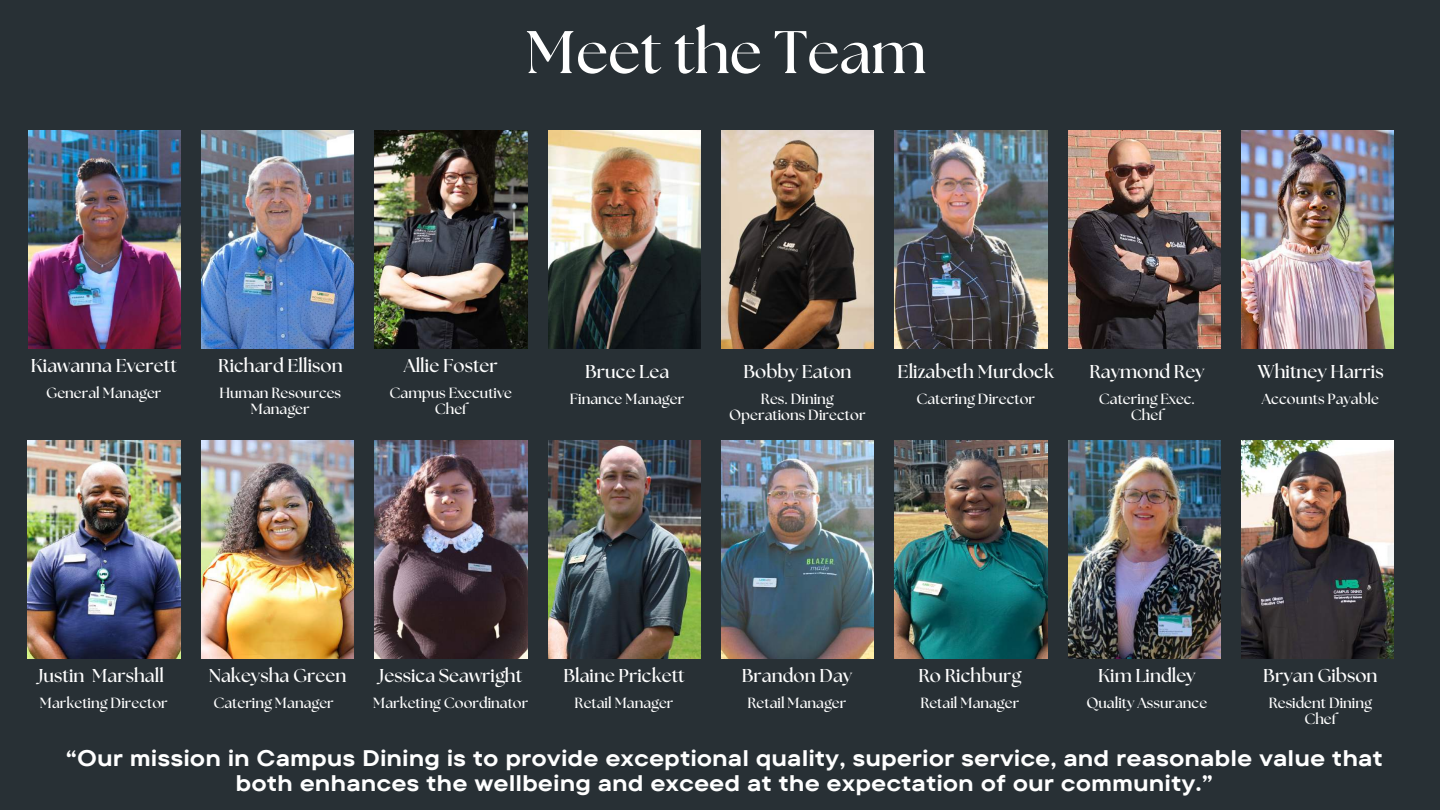
<style>
.page{position:relative;width:1440px;height:810px;background:#283035}
.page>*{position:absolute;margin:0;border:0;box-sizing:border-box;transform-origin:0 0}
.t1{font:700 60px "The Seasons";color:#fff}
.t2{font:700 22.5px/24.8px "TT Commons Pro Exp";color:#fff;text-align:center}
.t3{font:700 18.6px "The Seasons";color:#fff}
.t4{font:700 14.7px/16.1px "The Seasons";color:#fff;text-align:center}
</style>
<div class="page">
<img style="left:28px;top:131px;width:152px;height:217px">
<img style="left:202px;top:131px;width:152px;height:217px">
<img style="left:375px;top:131px;width:152px;height:217px">
<img style="left:548px;top:131px;width:152px;height:217px">
<img style="left:722px;top:131px;width:152px;height:217px">
<img style="left:28px;top:441px;width:152px;height:217px">
<img style="left:202px;top:441px;width:152px;height:217px">
<img style="left:375px;top:441px;width:152px;height:217px">
<img style="left:548px;top:441px;width:152px;height:217px">
<img style="left:721px;top:441px;width:153px;height:217px">
<img style="left:895px;top:131px;width:152px;height:217px">
<img style="left:1068px;top:131px;width:152px;height:217px">
<img style="left:895px;top:441px;width:152px;height:217px">
<img style="left:1068px;top:441px;width:152px;height:217px">
<img style="left:1242px;top:131px;width:152px;height:217px">
<img style="left:1242px;top:441px;width:152px;height:217px">
<h1 class="t1" style="left:526px;top:25px;width:402px">Meet the Team</h1>
<p class="t3" style="left:31px;top:357px;width:148px">Kiawanna Everett</p>
<p class="t4" style="left:46px;top:386px;width:117px">General Manager</p>
<p class="t3" style="left:218px;top:357px;width:126px">Richard Ellison</p>
<p class="t4" style="left:219px;top:386px;width:123px">Human Resources<br>Manager</p>
<p class="t3" style="left:404px;top:357px;width:96px">Allie Foster</p>
<p class="t4" style="left:390px;top:386px;width:124px">Campus Executive<br>Chef</p>
<p class="t3" style="left:585px;top:363px;width:86px">Bruce Lea</p>
<p class="t4" style="left:570px;top:392px;width:116px">Finance Manager</p>
<p class="t3" style="left:743px;top:363px;width:110px">Bobby Eaton</p>
<p class="t4" style="left:729px;top:392px;width:138px">Res. Dining<br>Operations Director</p>
<p class="t3" style="left:898px;top:363px;width:158px">Elizabeth Murdock</p>
<p class="t4" style="left:916px;top:392px;width:120px">Catering Director</p>
<p class="t3" style="left:1089px;top:363px;width:117px">Raymond Rey</p>
<p class="t4" style="left:1099px;top:392px;width:98px">Catering Exec.<br>Chef</p>
<p class="t3" style="left:1257px;top:363px;width:128px">Whitney Harris</p>
<p class="t4" style="left:1262px;top:392px;width:119px">Accounts Payable</p>
<p class="t3" style="left:38px;top:667px;width:127px">Justin Marshall</p>
<p class="t4" style="left:40px;top:696px;width:130px">Marketing Director</p>
<p class="t3" style="left:209px;top:667px;width:139px">Nakeysha Green</p>
<p class="t4" style="left:213px;top:696px;width:122px">Catering Manager</p>
<p class="t3" style="left:379px;top:667px;width:145px">Jessica Seawright</p>
<p class="t4" style="left:373px;top:696px;width:157px">Marketing Coordinator</p>
<p class="t3" style="left:1098px;top:667px;width:99px">Kim Lindley</p>
<p class="t4" style="left:1086px;top:696px;width:122px">Quality Assurance</p>
<h2 class="t2" style="left:66px;top:745px;width:1318px">“Our mission in Campus Dining is to provide exceptional quality, superior service, and reasonable value that both enhances the wellbeing and exceed at the expectation of our community.”</h2>
<p class="t3" style="left:563px;top:667px;width:123px">Blaine Prickett</p>
<p class="t4" style="left:575px;top:696px;width:100px">Retail Manager</p>
<p class="t3" style="left:742px;top:667px;width:112px">Brandon Day</p>
<p class="t4" style="left:748px;top:696px;width:100px">Retail Manager</p>
<p class="t3" style="left:918px;top:667px;width:105px">Ro Richburg</p>
<p class="t4" style="left:920px;top:696px;width:100px">Retail Manager</p>
<p class="t3" style="left:1263px;top:667px;width:116px">Bryan Gibson</p>
<p class="t4" style="left:1269px;top:696px;width:105px">Resident Dining<br>Chef</p>
</div>
